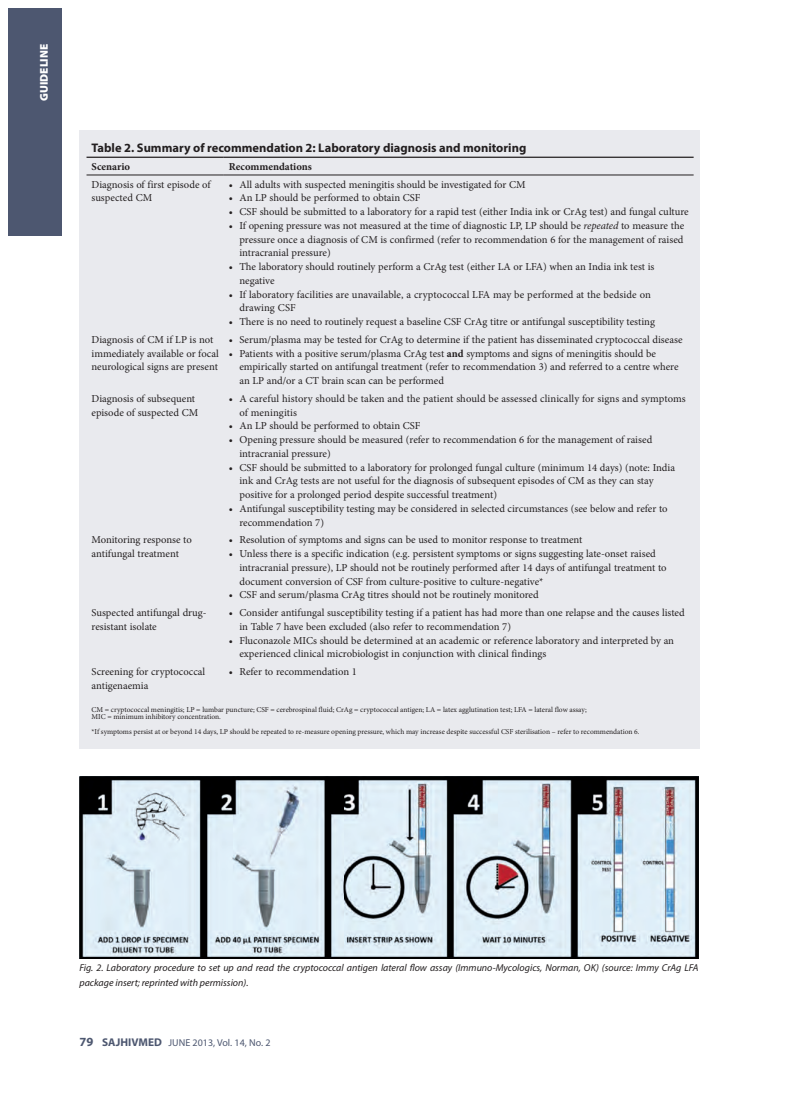
<style>
.page{position:relative;width:797px;height:1105px;background:#fff}
.page>*{position:absolute;margin:0;border:0;box-sizing:border-box;transform-origin:0 0}
.t1{font:700 12.5px "Myriad Pro";color:#231f20}
.t2{font:900 11.25px "Myriad Pro";color:#fff}
.t3{font:10.62px/13.8px "Minion Pro";color:#231f20}
.t4{font:700 10.62px "Minion Pro";color:#231f20}
.t5{font:italic 10px/15px "Myriad Pro";color:#231f20}
.t6{font:10px "Myriad Pro";color:#4d5770}
.t7{font:7.5px/7.5px "Minion Pro";color:#231f20}
.s1{font-style:italic}
.s2{font-weight:700}
.s3{font-weight:700;font-size:12.5px}
.s4{font-weight:700;font-size:11.25px}
</style>
<div class="page">
<div style="left:9px;top:9px;width:53px;height:227px;background:#4d5770"></div>
<img style="left:79px;top:777px;width:619px;height:181px">
<div style="left:79px;top:131px;width:620px;height:618px;background:#e9eaee"></div>
<hr style="left:86px;top:157px;width:138px;height:1px;background:#231f20">
<hr style="left:224px;top:157px;width:469px;height:1px;background:#231f20">
<hr style="left:86px;top:175px;width:138px;height:1px;background:#231f20">
<hr style="left:224px;top:175px;width:469px;height:1px;background:#231f20">
<p class="t2" style="left:38px;top:101px;width:58px;rotate:-90deg">GUIDELINE</p>
<p class="t1" style="left:91px;top:140px;width:436px">Table 2. Summary of recommendation 2: Laboratory diagnosis and monitoring</p>
<p class="t4" style="left:91px;top:159px;width:40px">Scenario</p>
<p class="t4" style="left:229px;top:159px;width:85px">Recommendations</p>
<p class="t3" style="left:91px;top:177px;width:121px">Diagnosis of first episode of suspected CM</p>
<p class="t3" style="left:229px;top:177px;width:298px">• All adults with suspected meningitis should be investigated for CM</p>
<p class="t3" style="left:229px;top:191px;width:193px">• An LP should be performed to obtain CSF</p>
<p class="t3" style="left:229px;top:205px;width:461px">• CSF should be submitted to a laboratory for a rapid test (either India ink or CrAg test) and fungal culture</p>
<p class="t3" style="left:239px;top:219px;width:446px;text-align:justify;text-indent:-11px">• If opening pressure was not measured at the time of diagnostic LP, LP should be <span class="s1">repeated</span> to measure the pressure once a diagnosis of CM is confirmed (refer to recommendation 6 for the management of raised intracranial pressure)</p>
<p class="t3" style="left:239px;top:260px;width:416px;text-indent:-11px">• The laboratory should routinely perform a CrAg test (either LA or LFA) when an India ink test is negative</p>
<p class="t3" style="left:239px;top:287px;width:413px;text-indent:-11px">• If laboratory facilities are unavailable, a cryptococcal LFA may be performed at the bedside on drawing CSF</p>
<p class="t3" style="left:229px;top:315px;width:427px">• There is no need to routinely request a baseline CSF CrAg titre or antifungal susceptibility testing</p>
<p class="t3" style="left:91px;top:333px;width:129px">Diagnosis of CM if LP is not immediately available or focal neurological signs are present</p>
<p class="t3" style="left:229px;top:333px;width:455px">• Serum/plasma may be tested for CrAg to determine if the patient has disseminated cryptococcal disease</p>
<p class="t3" style="left:239px;top:346px;width:440px;text-indent:-11px">• Patients with a positive serum/plasma CrAg test <span class="s2">and</span> symptoms and signs of meningitis should be empirically started on antifungal treatment (refer to recommendation 3) and referred to a centre where an LP and/or a CT brain scan can be performed</p>
<p class="t3" style="left:91px;top:392px;width:108px">Diagnosis of subsequent episode of suspected CM</p>
<p class="t3" style="left:239px;top:392px;width:448px;text-indent:-11px">• A careful history should be taken and the patient should be assessed clinically for signs and symptoms of meningitis</p>
<p class="t3" style="left:229px;top:419px;width:193px">• An LP should be performed to obtain CSF</p>
<p class="t3" style="left:239px;top:433px;width:414px;text-indent:-11px">• Opening pressure should be measured (refer to recommendation 6 for the management of raised intracranial pressure)</p>
<p class="t3" style="left:239px;top:460px;width:437px;text-indent:-11px">• CSF should be submitted to a laboratory for prolonged fungal culture (minimum 14 days) (note: India ink and CrAg tests are not useful for the diagnosis of subsequent episodes of CM as they can stay positive for a prolonged period despite successful treatment)</p>
<p class="t3" style="left:239px;top:502px;width:430px;text-indent:-11px">• Antifungal susceptibility testing may be considered in selected circumstances (see below and refer to recommendation 7)</p>
<p class="t3" style="left:91px;top:533px;width:102px">Monitoring response to antifungal treatment</p>
<p class="t3" style="left:229px;top:533px;width:355px">• Resolution of symptoms and signs can be used to monitor response to treatment</p>
<p class="t3" style="left:239px;top:547px;width:429px;text-indent:-11px">• Unless there is a specific indication (e.g. persistent symptoms or signs suggesting late-onset raised intracranial pressure), LP should not be routinely performed after 14 days of antifungal treatment to document conversion of CSF from culture-positive to culture-negative*</p>
<p class="t3" style="left:229px;top:588px;width:311px">• CSF and serum/plasma CrAg titres should not be routinely monitored</p>
<p class="t3" style="left:91px;top:606px;width:117px">Suspected antifungal drug&shy;resistant isolate</p>
<p class="t3" style="left:239px;top:606px;width:447px;text-indent:-11px">• Consider antifungal susceptibility testing if a patient has had more than one relapse and the causes listed in Table 7 have been excluded (also refer to recommendation 7)</p>
<p class="t3" style="left:239px;top:633px;width:436px;text-indent:-11px">• Fluconazole MICs should be determined at an academic or reference laboratory and interpreted by an experienced clinical microbiologist in conjunction with clinical findings</p>
<p class="t3" style="left:91px;top:665px;width:115px">Screening for cryptococcal antigenaemia</p>
<p class="t3" style="left:229px;top:665px;width:130px">• Refer to recommendation 1</p>
<p class="t7" style="left:91px;top:706px;width:497px">CM = cryptococcal meningitis; LP = lumbar puncture; CSF = cerebrospinal fluid; CrAg = cryptococcal antigen; LA = latex agglutination test; LFA = lateral flow assay;<br>MIC = minimum inhibitory concentration.</p>
<p class="t7" style="left:91px;top:728px;width:549px">*If symptoms persist at or beyond 14 days, LP should be repeated to re-measure opening pressure, which may increase despite successful CSF sterilisation – refer to recommendation 6.</p>
<p class="t5" style="left:79px;top:960px;width:620px">Fig. 2. Laboratory procedure to set up and read the cryptococcal antigen lateral flow assay (Immuno-Mycologics, Norman, OK) (source: Immy CrAg LFA package insert; reprinted with permission).</p>
<p class="t6" style="left:79px;top:1037px;width:193px"><span class="s3">79</span> <span class="s4">SAJHIVMED</span> JUNE 2013, Vol. 14, No. 2</p>
</div>
